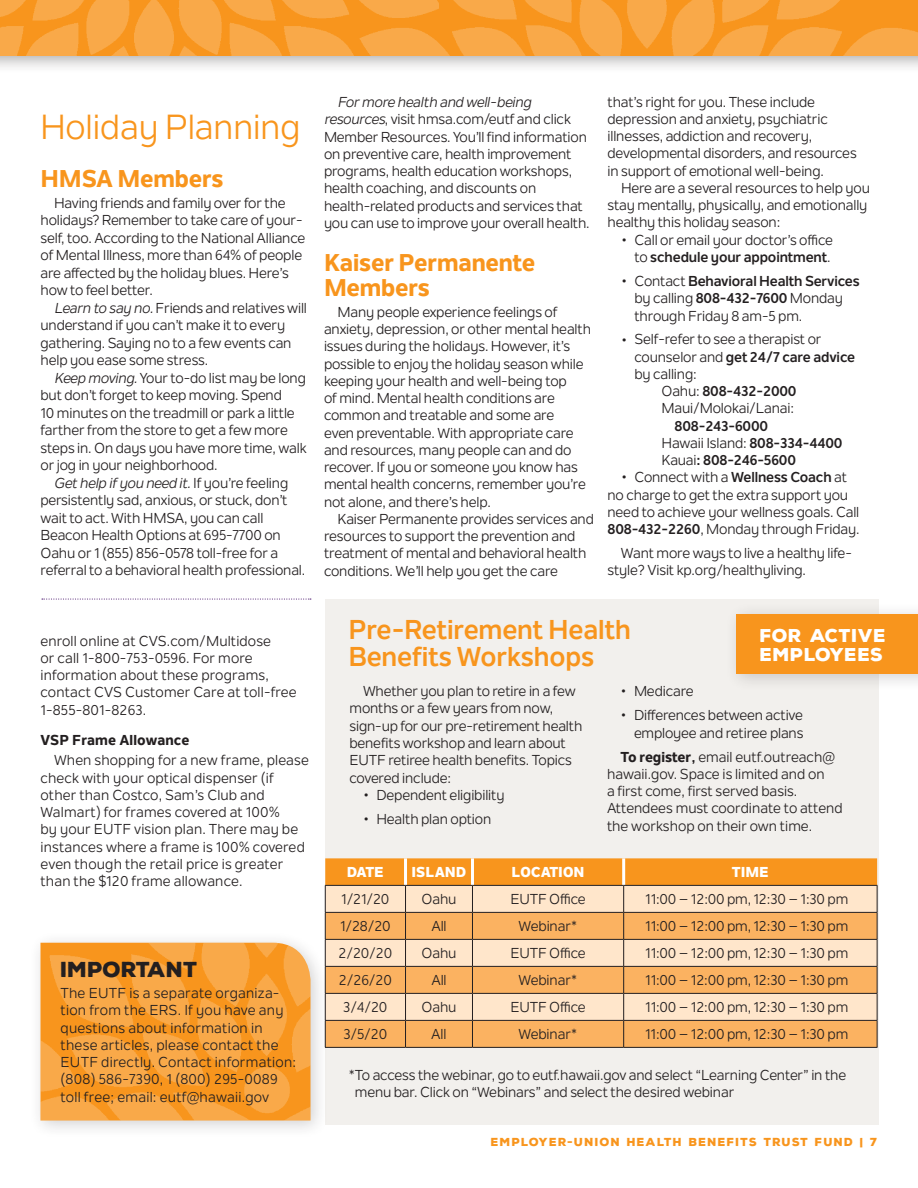
<style>
.page{position:relative;width:918px;height:1188px;background:#fff}
.page>*{position:absolute;margin:0;border:0;box-sizing:border-box;transform-origin:0 0}
.t1{font:34.5px "Nolan Next";letter-spacing:-.005em;color:#f8951d}
.t2{font:700 27px/27px "Nolan Next";letter-spacing:-.005em;color:#f8951d}
.t3{font:800 24px/25.5px "Nolan Next";letter-spacing:-.01em;color:#f8951d}
.t4{font:900 21px "Nexa Rust Sans";letter-spacing:-.005em;color:#231f20}
.t5{font:900 18px/18.6px "Nexa Rust Sans";letter-spacing:.025em;color:#fff}
.t6{font:14.25px/17.2px "Nolan Next";letter-spacing:-.01em;color:#231f20}
.t7{font:14.25px/17.2px "Nolan Next";letter-spacing:.01em;color:#231f20}
.t8{font:14.25px/17.2px "Nolan Next";letter-spacing:.015em;color:#231f20}
.t9{font:700 14.25px/17.2px "Nolan Next";letter-spacing:-.01em;color:#231f20}
.t10{font:800 14.25px "Nolan Next";letter-spacing:-.005em;color:#fff}
.t11{font:800 14.25px "Nolan Next";letter-spacing:.01em;color:#231f20}
.t12{font:900 11.25px "Nexa Rust Sans";letter-spacing:.1em;color:#f8951d}
.s1{font-style:italic}
.s2{font-weight:700}
.s3{font-weight:400}
.s4{font-weight:800}
</style>
<div class="page">
<div style="left:325px;top:599px;width:553px;height:526px;background:#f2f0ed"></div>
<svg style="left:42px;top:598px;width:269px;height:2px"></svg>
<svg style="left:325px;top:858px;width:553px;height:189px;background:#f3bd81"></svg>
<hr style="left:325px;top:1047px;width:81px;height:1px;background:#231f20">
<hr style="left:406px;top:1047px;width:66px;height:1px;background:#231f20">
<hr style="left:472px;top:1047px;width:152px;height:1px;background:#231f20">
<hr style="left:624px;top:1047px;width:254px;height:1px;background:#231f20">
<div style="left:28px;top:931px;width:301px;height:208px;background:#231f20;opacity:.2"></div>
<img style="left:40px;top:943px;width:270px;height:177px">
<div style="left:0;top:0;width:918px;height:74px;background:#231f20;opacity:.4"></div>
<img style="left:439px;top:0;width:479px;height:55px">
<img style="left:0;top:0;width:439px;height:55px">
<div style="left:724px;top:602px;width:194px;height:90px;background:#231f20;opacity:.2"></div>
<div style="left:737px;top:614px;width:181px;height:60px;background:#f8951d"></div>
<h1 class="t1" style="left:40px;top:106px;width:262px">Holiday Planning</h1>
<h3 class="t3" style="left:40px;top:165px;width:184px">HMSA Members</h3>
<p class="t6" style="left:41px;top:194px;width:266px;text-indent:13px">Having friends and family over for the holidays? Remember to take care of your&shy;self, too. According to the National Alliance of Mental Illness, more than 64% of people are affected by the holiday blues. Here’s how to feel better.</p>
<p class="t6" style="left:41px;top:299px;width:268px;text-indent:13px"><span class="s1">Learn to say no.</span> Friends and relatives will understand if you can’t make it to every gathering. Saying no to a few events can help you ease some stress.</p>
<p class="t6" style="left:41px;top:369px;width:268px;text-indent:13px"><span class="s1">Keep moving.</span> Your to-do list may be long but don’t forget to keep moving. Spend<br>10 minutes on the treadmill or park a little farther from the store to get a few more steps in. On days you have more time, walk or jog in your neighborhood.</p>
<p class="t6" style="left:41px;top:474px;width:266px;text-indent:13px"><span class="s1">Get help if you need it.</span> If you’re feeling persistently sad, anxious, or stuck, don’t wait to act. With HMSA, you can call Beacon Health Options at 695-7700 on Oahu or 1 (855) 856-0578 toll-free for a referral to a behavioral health professional.</p>
<p class="t6" style="left:324px;top:93px;width:267px;text-indent:13px"><span class="s1">For more health and well-being resources</span>, visit hmsa.com/eutf and click Member Resources. You’ll find information on preventive care, health improvement programs, health education workshops, health coaching, and discounts on health-related products and services that you can use to improve your overall health.</p>
<h3 class="t3" style="left:324px;top:249px;width:213px">Kaiser Permanente<br>Members</h3>
<p class="t6" style="left:324px;top:303px;width:269px;text-indent:13px">Many people experience feelings of anxiety, depression, or other mental health issues during the holidays. However, it’s possible to enjoy the holiday season while keeping your health and well-being top<br>of mind. Mental health conditions are common and treatable and some are<br>even preventable. With appropriate care and resources, many people can and do recover. If you or someone you know has mental health concerns, remember you’re not alone, and there’s help.</p>
<p class="t6" style="left:324px;top:510px;width:272px;text-indent:13px">Kaiser Permanente provides services and resources to support the prevention and treatment of mental and behavioral health conditions. We’ll help you get the care</p>
<p class="t6" style="left:608px;top:93px;width:251px">that’s right for you. These include depression and anxiety, psychiatric illnesses, addiction and recovery, developmental disorders, and resources in support of emotional well-being.</p>
<p class="t6" style="left:608px;top:179px;width:264px;text-indent:13px">Here are a several resources to help you stay mentally, physically, and emotionally healthy this holiday season:</p>
<p class="t6" style="left:621px;top:231px;width:214px;text-align:right">• Call or email your doctor’s office to <span class="s2">schedule your appointment</span>.</p>
<p class="t6" style="left:634px;top:272px;width:227px;text-indent:-13px">• Contact <span class="s2">Behavioral Health Services </span>by calling <span class="s2">808-432-7600</span> Monday through Friday 8 am-5 pm.</p>
<p class="t6" style="left:621px;top:331px;width:202px">• Self-refer to see a therapist or</p>
<p class="t9" style="left:634px;top:348px;width:222px"><span class="s3">counselor and</span> get 24/7 care advice</p>
<p class="t6" style="left:634px;top:365px;width:64px">by calling:</p>
<p class="t9" style="left:662px;top:382px;width:137px"><span class="s3">Oahu:</span> 808-432-2000</p>
<p class="t6" style="left:662px;top:400px;width:134px">Maui/Molokai/Lanai:</p>
<p class="t9" style="left:662px;top:417px;width:182px;text-indent:13px">808-243-6000<br><span class="s3">Hawaii Island:</span> 808-334-4400<br><span class="s3">Kauai</span>: 808-246-5600</p>
<p class="t6" style="left:607px;top:469px;width:254px;text-indent:14px">• Connect with a <span class="s2">Wellness Coach</span> at no charge to get the extra support you need to achieve your wellness goals. Call <span class="s2">808-432-2260</span>, Monday through Friday.</p>
<p class="t6" style="left:607px;top:545px;width:246px;text-indent:13px">Want more ways to live a healthy life&shy;style? Visit kp.org/healthyliving.</p>
<p class="t7" style="left:41px;top:632px;width:258px">enroll online at CVS.com/Multidose<br>or call 1-800-753-0596. For more information about these programs, contact CVS Customer Care at toll-free<br>1-855-801-8263.</p>
<p class="t11" style="left:41px;top:731px;width:151px">VSP Frame Allowance</p>
<p class="t7" style="left:41px;top:752px;width:270px;text-indent:13px">When shopping for a new frame, please check with your optical dispenser (if other than Costco, Sam’s Club and Walmart) for frames covered at 100%<br>by your EUTF vision plan. There may be instances where a frame is 100% covered even though the retail price is greater than the $120 frame allowance.</p>
<h3 class="t4" style="left:61px;top:956px;width:139px">IMPORTANT</h3>
<p class="t8" style="left:61px;top:984px;width:237px">The EUTF is a separate organiza&shy;tion from the ERS. If you have any questions about information in these articles, please contact the EUTF directly. Contact information: (808) 586-7390, 1 (800) 295-0089 toll free; email: eutf@hawaii.gov</p>
<h2 class="t2" style="left:348px;top:616px;width:284px">Pre-Retirement Health<br>Benefits Workshops</h2>
<p class="t5" style="left:760px;top:626px;width:128px">FOR ACTIVE<br>EMPLOYEES</p>
<p class="t6" style="left:350px;top:683px;width:234px;text-indent:13px">Whether you plan to retire in a few months or a few years from now, sign-up for our pre-retirement health benefits workshop and learn about<br>EUTF retiree health benefits. Topics covered include:</p>
<p class="t6" style="left:363px;top:786px;width:143px">• Dependent eligibility</p>
<p class="t6" style="left:363px;top:810px;width:130px">• Health plan option</p>
<p class="t6" style="left:621px;top:683px;width:75px">• Medicare</p>
<p class="t6" style="left:621px;top:707px;width:185px;text-align:right">• Differences between active employee and retiree plans</p>
<p class="t6" style="left:607px;top:748px;width:237px;text-indent:13px"><span class="s4">To register</span><span class="s2">,</span> email eutf.outreach@ hawaii.gov. Space is limited and on<br>a first come, first served basis.<br>Attendees must coordinate to attend the workshop on their own time.</p>
<p class="t10" style="left:347px;top:863px;width:39px">DATE</p>
<p class="t10" style="left:412px;top:863px;width:56px">ISLAND</p>
<p class="t10" style="left:512px;top:863px;width:74px">LOCATION</p>
<p class="t10" style="left:732px;top:863px;width:39px">TIME</p>
<p class="t6" style="left:341px;top:891px;width:50px">1/21/20</p>
<p class="t6" style="left:422px;top:891px;width:36px">Oahu</p>
<p class="t6" style="left:510px;top:891px;width:77px">EUTF Office</p>
<p class="t6" style="left:645px;top:891px;width:205px">11:00 – 12:00 pm, 12:30 – 1:30 pm</p>
<p class="t6" style="left:340px;top:918px;width:52px">1/28/20</p>
<p class="t6" style="left:431px;top:918px;width:17px">All</p>
<p class="t6" style="left:519px;top:918px;width:60px">Webinar*</p>
<p class="t6" style="left:645px;top:918px;width:205px">11:00 – 12:00 pm, 12:30 – 1:30 pm</p>
<p class="t6" style="left:339px;top:945px;width:55px">2/20/20</p>
<p class="t6" style="left:422px;top:945px;width:36px">Oahu</p>
<p class="t6" style="left:510px;top:945px;width:77px">EUTF Office</p>
<p class="t6" style="left:645px;top:945px;width:205px">11:00 – 12:00 pm, 12:30 – 1:30 pm</p>
<p class="t6" style="left:339px;top:972px;width:54px">2/26/20</p>
<p class="t6" style="left:431px;top:972px;width:17px">All</p>
<p class="t6" style="left:519px;top:972px;width:60px">Webinar*</p>
<p class="t6" style="left:645px;top:972px;width:205px">11:00 – 12:00 pm, 12:30 – 1:30 pm</p>
<p class="t6" style="left:343px;top:999px;width:46px">3/4/20</p>
<p class="t6" style="left:422px;top:999px;width:36px">Oahu</p>
<p class="t6" style="left:510px;top:999px;width:77px">EUTF Office</p>
<p class="t6" style="left:645px;top:999px;width:205px">11:00 – 12:00 pm, 12:30 – 1:30 pm</p>
<p class="t6" style="left:343px;top:1026px;width:45px">3/5/20</p>
<p class="t6" style="left:431px;top:1026px;width:17px">All</p>
<p class="t6" style="left:519px;top:1026px;width:60px">Webinar*</p>
<p class="t6" style="left:645px;top:1026px;width:205px">11:00 – 12:00 pm, 12:30 – 1:30 pm</p>
<p class="t6" style="left:355px;top:1066px;width:493px;text-indent:-7px">*To access the webinar, go to eutf.hawaii.gov and select “Learning Center” in the menu bar. Click on “Webinars” and select the desired webinar</p>
<p class="t12" style="left:491px;top:1134px;width:388px">EMPLOYER-UNION HEALTH BENEFITS TRUST FUND | 7</p>
</div>
